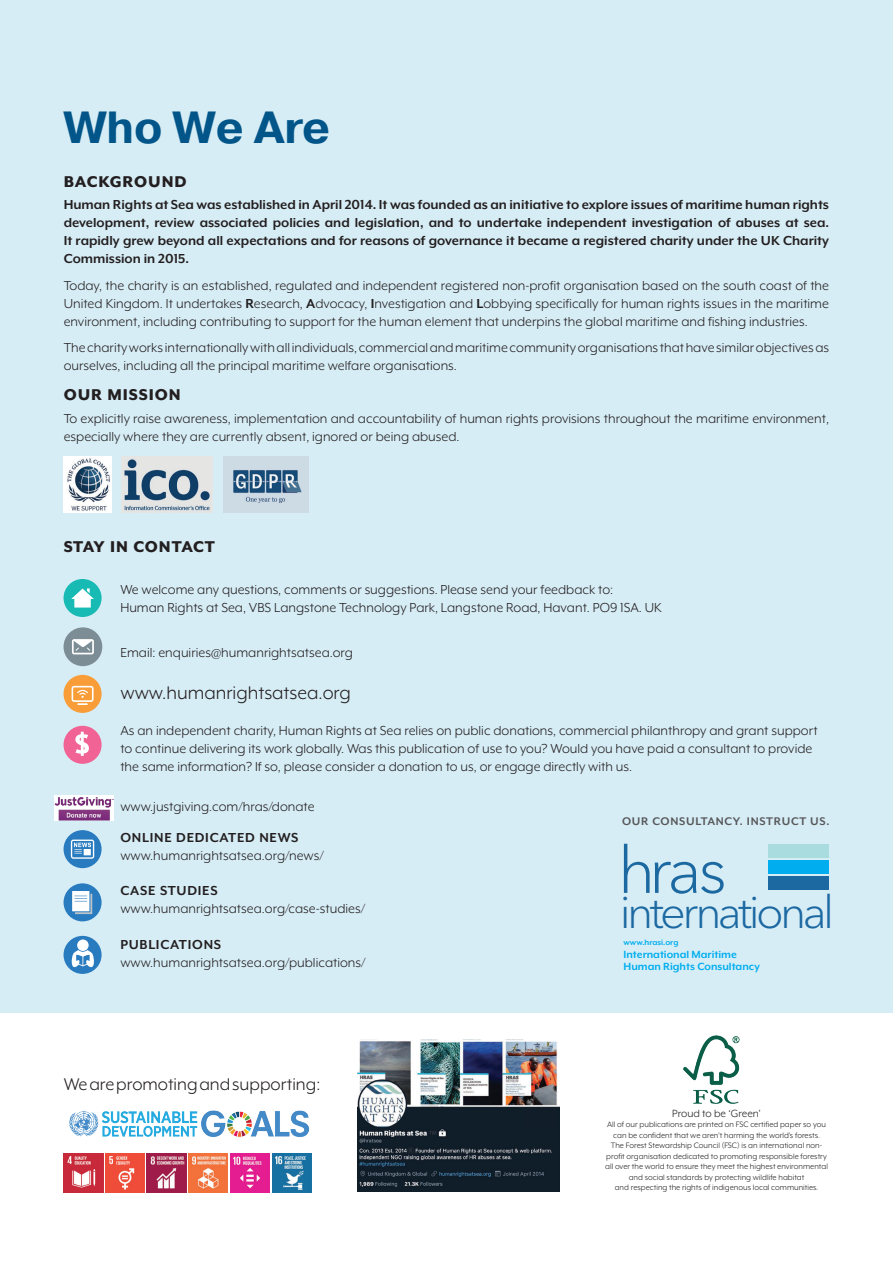
<style>
.page{position:relative;width:893px;height:1263px;background:#fff}
.page>*{position:absolute;margin:0;border:0;box-sizing:border-box;transform-origin:0 0}
.t1{font:300 64.95px "Avenir Next LT Pro";color:#1c69a2}
.t2{font:300 45.3px "Avenir Next LT Pro";letter-spacing:-.08em;color:#1c69a2}
.t3{font:700 45px "Pragmatica";color:#015589}
.t4{font:21px "Mr Eaves XL Mod OT";color:#231f20}
.t5{font:19.5px "Mr Eaves XL Mod OT";color:#231f20}
.t6{font:800 18px "Mr Eaves XL Mod OT";letter-spacing:.05em;color:#231f20}
.t7{font:15px/18px "Mr Eaves XL Mod OT";color:#231f20}
.t8{font:700 15px/18px "Mr Eaves XL Mod OT";color:#231f20;text-align:justify}
.t9{font:700 15px "Mr Eaves XL Mod OT";letter-spacing:.05em;color:#231f20}
.t10{font:700 12.75px "Mr Eaves XL Mod OT";letter-spacing:.055em;color:#57585a}
.t11{font:700 12px/12.8px "Mr Eaves XL Mod OT";color:#00aeef}
.t12{font:12px "Mr Eaves XL Mod OT";color:#231f20}
.t13{font:9px/10.5px "Mr Eaves XL Mod OT";color:#231f20;text-align:center}
.t14{font:700 9px "Mr Eaves XL Mod OT";color:#00aeef}
.s1{font-weight:700}
</style>
<div class="page">
<div style="left:0;top:0;width:893px;height:1012px;background:#d7edf6"></div>
<img style="left:683px;top:1036px;width:57px;height:68px">
<div style="left:64px;top:675px;width:38px;height:38px;background:#f89d37;border-radius:50%"></div>
<svg style="left:72px;top:686px;width:22px;height:19px"></svg>
<div style="left:64px;top:830px;width:38px;height:38px;background:#297bbf;border-radius:50%"></div>
<svg style="left:71px;top:839px;width:23px;height:20px"></svg>
<div style="left:64px;top:579px;width:38px;height:38px;background:#18bbb3;border-radius:50%"></div>
<svg style="left:71px;top:588px;width:23px;height:19px"></svg>
<div style="left:64px;top:726px;width:38px;height:38px;background:#f06394;border-radius:50%"></div>
<svg style="left:75px;top:732px;width:14px;height:24px"></svg>
<img style="left:55px;top:796px;width:59px;height:25px">
<div style="left:64px;top:627px;width:38px;height:39px;background:#7c8d95;border-radius:50%"></div>
<svg style="left:72px;top:639px;width:22px;height:15px"></svg>
<div style="left:64px;top:883px;width:38px;height:38px;background:#297bbf;border-radius:50%"></div>
<svg style="left:72px;top:891px;width:20px;height:23px"></svg>
<div style="left:64px;top:936px;width:38px;height:38px;background:#297bbf;border-radius:50%"></div>
<svg style="left:72px;top:950px;width:22px;height:17px"></svg>
<div style="left:77px;top:939px;width:12px;height:12px;background:#fff;border-radius:50%"></div>
<div style="left:64px;top:456px;width:48px;height:57px;background:#fff"></div>
<img style="left:67px;top:458px;width:43px;height:53px">
<img style="left:122px;top:456px;width:91px;height:56px">
<img style="left:223px;top:456px;width:85px;height:57px">
<img style="left:69px;top:1110px;width:240px;height:27px">
<img style="left:64px;top:1153px;width:39px;height:39px">
<img style="left:105px;top:1153px;width:40px;height:39px">
<img style="left:147px;top:1153px;width:39px;height:39px">
<img style="left:188px;top:1153px;width:40px;height:39px">
<img style="left:230px;top:1153px;width:40px;height:39px">
<img style="left:272px;top:1153px;width:39px;height:39px">
<img style="left:358px;top:1040px;width:201px;height:152px">
<div style="left:525px;top:1108px;width:32px;height:20px;background:#111e29"></div>
<div style="left:768px;top:860px;width:61px;height:14px;background:#00aeef"></div>
<div style="left:768px;top:876px;width:61px;height:14px;background:#1c69a2"></div>
<div style="left:768px;top:844px;width:61px;height:13px;background:#a8dcdf"></div>
<h3 class="t3" style="left:64px;top:98px;width:268px">Who We Are</h3>
<p class="t6" style="left:64px;top:172px;width:125px">BACKGROUND</p>
<p class="t8" style="left:64px;top:196px;width:767px">Human Rights at Sea was established in April 2014. It was founded as an initiative to explore issues of maritime human rights development, review associated policies and legislation, and to undertake independent investigation of abuses at sea.<br>It rapidly grew beyond all expectations and for reasons of governance it became a registered charity under the UK Charity Commission in 2015.</p>
<p class="t7" style="left:64px;top:276px;width:767px;text-align:justify">Today, the charity is an established, regulated and independent registered non-profit organisation based on the south coast of the United Kingdom. It undertakes <span class="s1">R</span>esearch, <span class="s1">A</span>dvocacy, <span class="s1">I</span>nvestigation and <span class="s1">L</span>obbying specifically for human rights issues in the maritime environment, including contributing to support for the human element that underpins the global maritime and fishing industries.</p>
<p class="t7" style="left:64px;top:339px;width:767px">The charity works internationally with all individuals, commercial and maritime community organisations that have similar objectives as ourselves, including all the principal maritime welfare organisations.</p>
<p class="t6" style="left:64px;top:386px;width:118px">OUR MISSION</p>
<p class="t7" style="left:64px;top:409px;width:767px">To explicitly raise awareness, implementation and accountability of human rights provisions throughout the maritime environment, especially where they are currently absent, ignored or being abused.</p>
<p class="t6" style="left:64px;top:538px;width:153px">STAY IN CONTACT</p>
<p class="t7" style="left:120px;top:581px;width:543px">We welcome any questions, comments or suggestions. Please send your feedback to:<br>Human Rights at Sea, VBS Langstone Technology Park, Langstone Road, Havant. PO9 1SA. UK</p>
<p class="t7" style="left:120px;top:643px;width:234px">Email: enquiries@humanrightsatsea.org</p>
<h3 class="t4" style="left:120px;top:682px;width:232px">www.humanrightsatsea.org</h3>
<p class="t7" style="left:120px;top:721px;width:699px">As an independent charity, Human Rights at Sea relies on public donations, commercial philanthropy and grant support to continue delivering its work globally. Was this publication of use to you? Would you have paid a consultant to provide the same information? If so, please consider a donation to us, or engage directly with us.</p>
<p class="t7" style="left:120px;top:797px;width:196px">www.justgiving.com/hras/donate</p>
<p class="t9" style="left:120px;top:830px;width:180px">ONLINE DEDICATED NEWS</p>
<p class="t7" style="left:120px;top:846px;width:205px">www.humanrightsatsea.org/news/</p>
<p class="t9" style="left:120px;top:883px;width:99px">CASE STUDIES</p>
<p class="t7" style="left:120px;top:899px;width:246px">www.humanrightsatsea.org/case-studies/</p>
<p class="t9" style="left:120px;top:937px;width:102px">PUBLICATIONS</p>
<p class="t7" style="left:120px;top:953px;width:247px">www.humanrightsatsea.org/publications/</p>
<p class="t10" style="left:622px;top:815px;width:209px">OUR CONSULTANCY. INSTRUCT US.</p>
<h1 class="t1" style="left:618px;top:831px;width:110px">hras</h1>
<h2 class="t2" style="left:620px;top:885px;width:216px">international</h2>
<p class="t14" style="left:623px;top:938px;width:56px">www.hrasi.org</p>
<p class="t11" style="left:623px;top:948px;width:138px">International Maritime<br>Human Rights Consultancy</p>
<h3 class="t5" style="left:64px;top:1074px;width:258px">We are promoting and supporting:</h3>
<p class="t12" style="left:672px;top:1107px;width:90px">Proud to be ‘Green’</p>
<p class="t13" style="left:605px;top:1119px;width:224px">All of our publications are printed on FSC certified paper so you can be confident that we aren’t harming the world’s forests.<br>The Forest Stewardship Council (FSC) is an international non&shy;profit organisation dedicated to promoting responsible forestry all over the world to ensure they meet the highest environmental and social standards by protecting wildlife habitat<br>and respecting the rights of indigenous local communities.</p>
</div>
